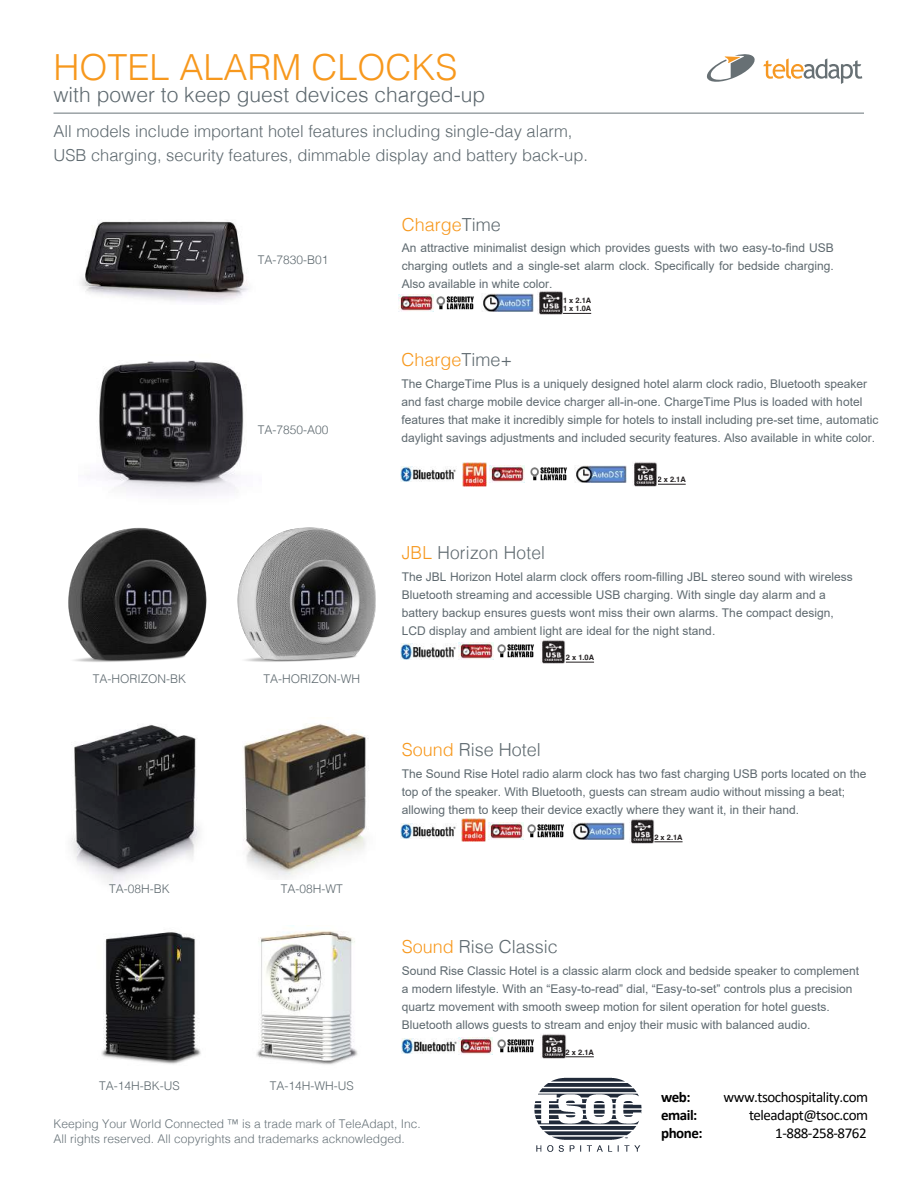
<style>
.page{position:relative;width:918px;height:1188px;background:#fff}
.page>*{position:absolute;margin:0;border:0;box-sizing:border-box;transform-origin:0 0}
.t1{font:300 36px "Helvetica";color:#f7981d}
.t2{font:300 21px "Helvetica";color:#5e696f}
.t3{font:300 18px "Helvetica";color:#5e696f}
.t4{font:300 18px "Helvetica";color:#f7981d}
.t5{font:300 18px "Helvetica";color:#5e696f;scale:.96 1}
.t6{font:300 16.5px/24px "Helvetica";color:#5e696f}
.t7{font:15px/18px "Calibri";letter-spacing:-.03em;color:#000;text-align:right}
.t8{font:700 15px/18px "Calibri";letter-spacing:-.03em;color:#000}
.t9{font:700 15px "Calibri";letter-spacing:-.03em;color:#000}
.t10{font:12px/18px "Arial";color:#5e696f}
.t11{font:300 12px/15px "Helvetica";color:#687379}
.t12{font:300 12px "Helvetica";color:#5e696f}
.t13{font:700 7.5px/7.5px "Helvetica";color:#231f20}
.s1{color:#5e696f}
.s2{color:#f7981d}
.s3{font-style:inherit}
</style>
<div class="page">
<img style="left:99px;top:360px;width:145px;height:136px">
<img style="left:436px;top:296px;width:38px;height:14px">
<img style="left:399px;top:294px;width:34px;height:17px">
<img style="left:538px;top:291px;width:25px;height:24px">
<img style="left:401px;top:466px;width:55px;height:16px">
<img style="left:530px;top:467px;width:37px;height:14px">
<img style="left:490px;top:466px;width:34px;height:16px">
<svg style="left:658px;top:484px;width:28px;height:1px"></svg>
<img style="left:632px;top:462px;width:25px;height:24px">
<svg style="left:563px;top:313px;width:28px;height:1px"></svg>
<img style="left:483px;top:294px;width:51px;height:18px">
<img style="left:575px;top:465px;width:51px;height:18px">
<img style="left:463px;top:463px;width:23px;height:23px">
<hr style="left:54px;top:113px;width:810px;height:1px;background:#687379">
<svg style="left:763px;top:58px;width:99px;height:26px"></svg>
<svg style="left:707px;top:54px;width:48px;height:28px"></svg>
<img style="left:81px;top:220px;width:167px;height:83px">
<img style="left:71px;top:725px;width:129px;height:157px">
<img style="left:243px;top:724px;width:125px;height:154px">
<img style="left:68px;top:527px;width:139px;height:135px">
<img style="left:237px;top:527px;width:139px;height:135px">
<img style="left:401px;top:823px;width:55px;height:16px">
<img style="left:527px;top:824px;width:37px;height:14px">
<img style="left:489px;top:823px;width:34px;height:17px">
<img style="left:630px;top:819px;width:25px;height:24px">
<img style="left:401px;top:644px;width:55px;height:15px">
<img style="left:497px;top:644px;width:37px;height:14px">
<img style="left:459px;top:643px;width:34px;height:17px">
<img style="left:542px;top:640px;width:24px;height:24px">
<svg style="left:654px;top:842px;width:29px;height:1px"></svg>
<img style="left:572px;top:822px;width:52px;height:18px">
<svg style="left:566px;top:662px;width:28px;height:1px"></svg>
<img style="left:462px;top:818px;width:23px;height:24px">
<img style="left:256px;top:931px;width:102px;height:134px">
<img style="left:101px;top:932px;width:100px;height:132px">
<img style="left:401px;top:1038px;width:92px;height:17px">
<img style="left:497px;top:1039px;width:37px;height:14px">
<img style="left:541px;top:1034px;width:25px;height:24px">
<svg style="left:566px;top:1057px;width:28px;height:1px"></svg>
<img style="left:534px;top:1077px;width:108px;height:75px">
<h1 class="t1" style="left:54px;top:36px;width:406px">HOTEL ALARM CLOCKS</h1>
<h2 class="t2" style="left:54px;top:77px;width:433px">with power to keep guest devices charged-up</h2>
<h3 class="t6" style="left:54px;top:118px;width:536px">All models include important hotel features including single-day alarm,<br>USB charging, security features, dimmable display and battery back-up.</h3>
<p class="t12" style="left:258px;top:249px;width:72px">TA-7830-B01</p>
<p class="t12" style="left:258px;top:419px;width:72px">TA-7850-A00</p>
<p class="t12" style="left:93px;top:668px;width:95px">TA-HORIZON-BK</p>
<p class="t12" style="left:263px;top:668px;width:98px">TA-HORIZON-WH</p>
<p class="t12" style="left:109px;top:878px;width:62px">TA-08H-BK</p>
<p class="t12" style="left:281px;top:878px;width:64px">TA-08H-WT</p>
<p class="t12" style="left:99px;top:1075px;width:82px">TA-14H-BK-US</p>
<p class="t12" style="left:270px;top:1075px;width:85px">TA-14H-WH-US</p>
<h3 class="t4" style="left:402px;top:209px;width:101px">Charge<span class="s1">Time</span></h3>
<p class="t10" style="left:402px;top:239px;width:434px;text-align:justify">An attractive minimalist design which provides guests with two easy-to-find USB charging outlets and a single-set alarm clock. Specifically for bedside charging.<br>Also available in white color.</p>
<p class="t13" style="left:563px;top:297px;width:30px">1 x 2.1A<br>1 x 1.0A</p>
<h3 class="t4" style="left:401px;top:344px;width:112px">Charge<span class="s1">Time+</span></h3>
<p class="t10" style="left:401px;top:375px;width:478px">The ChargeTime Plus is a uniquely designed hotel alarm clock radio, Bluetooth speaker and fast charge mobile device charger all-in-one. ChargeTime Plus is loaded with hotel features that make it incredibly simple for hotels to install including pre-set time, automatic daylight savings adjustments and included security features. Also available in white color.</p>
<p class="t13" style="left:658px;top:476px;width:30px">2 x 2.1A</p>
<h3 class="t5" style="left:402px;top:538px;width:151px"><span class="s2">JBL</span> Horizon Hotel</h3>
<p class="t10" style="left:402px;top:568px;width:453px">The JBL Horizon Hotel alarm clock offers room-filling JBL stereo sound with wireless Bluetooth streaming and accessible USB charging. With single day alarm and a battery backup ensures guests wont miss their own alarms. The compact design, LCD display and ambient light are ideal for the night stand.</p>
<p class="t13" style="left:566px;top:654px;width:30px">2 x 1.0A</p>
<h3 class="t3" style="left:402px;top:735px;width:141px"><span class="s2">Sound</span> Rise Hotel</h3>
<p class="t10" style="left:402px;top:765px;width:466px">The Sound Rise Hotel radio alarm clock has two fast charging USB ports located on the top of the speaker. With Bluetooth, guests can stream audio without missing a beat; allowing them to keep their device exactly where they want it, in their hand.</p>
<p class="t13" style="left:654px;top:833px;width:30px">2 x 2.1A</p>
<h3 class="t3" style="left:402px;top:931px;width:158px"><span class="s2">Sound</span> Rise Classic</h3>
<p class="t10" style="left:402px;top:962px;width:459px">Sound Rise Classic Hotel is a classic alarm clock and bedside speaker to complement a modern lifestyle. With an “Easy-to-read” dial, “Easy-to-set” controls plus a precision quartz movement with smooth sweep motion for silent operation for hotel guests.<br>Bluetooth allows guests to stream and enjoy their music with balanced audio.</p>
<p class="t13" style="left:566px;top:1048px;width:30px">2 x 2.1A</p>
<p class="t11" style="left:53px;top:1115px;width:369px">Keeping Your World Connected ™ is a trade mark of TeleAdapt, Inc.<br>All rights reserved. All copyrights and trademarks acknowledged.</p>
<p class="t8" style="left:661px;top:1088px;width:38px">web<span class="s3">: </span>email:</p>
<p class="t9" style="left:661px;top:1123px;width:43px">phone:</p>
<p class="t7" style="left:724px;top:1088px;width:146px">www.tsochospitality.com teleadapt@tsoc.com<br>1-888-258-8762</p>
</div>
